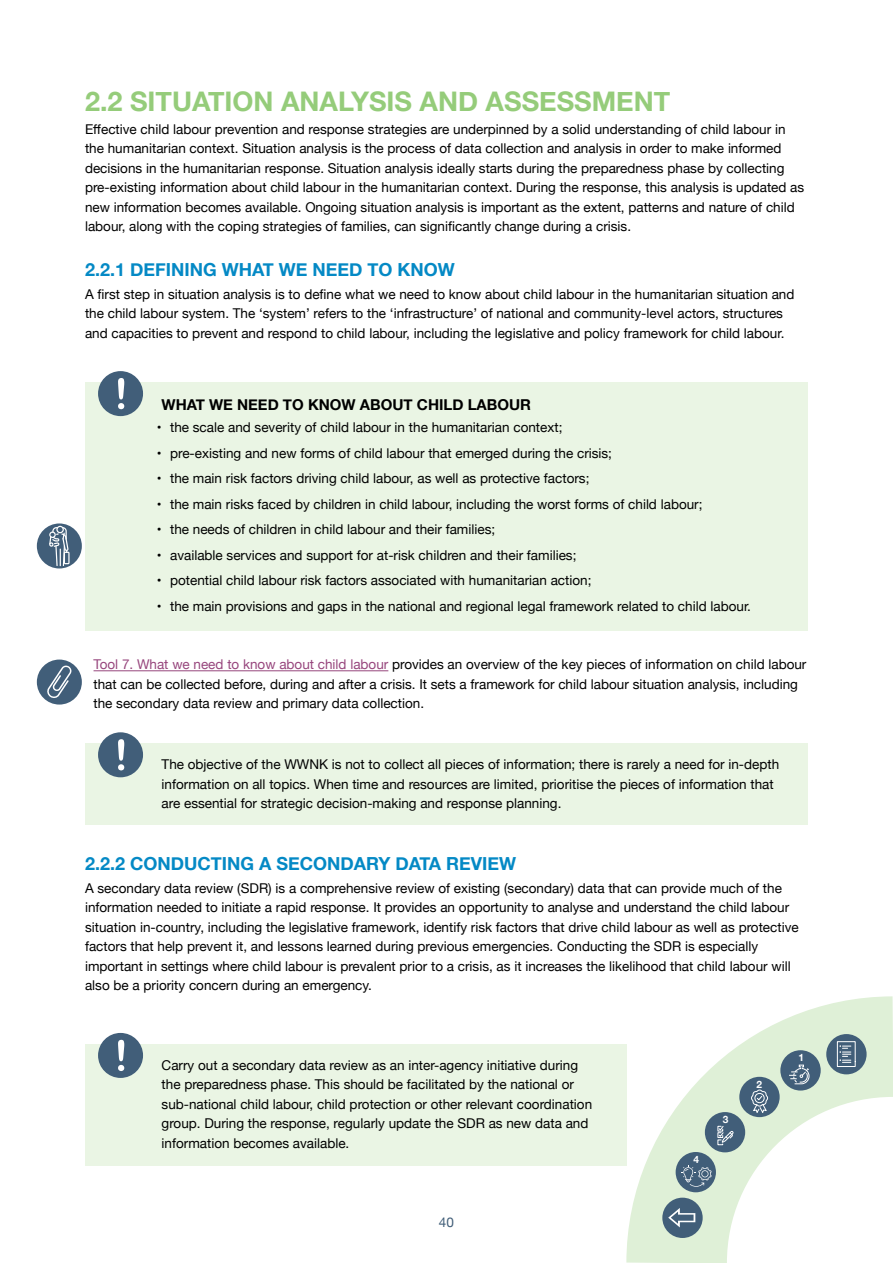
<style>
.page{position:relative;width:893px;height:1263px;background:#fff}
.page>*{position:absolute;margin:0;border:0;box-sizing:border-box;transform-origin:0 0}
.t1{font:700 27px "Helvetica Neue";color:#95cc7a}
.t2{font:700 18px "Helvetica Neue";color:#0489c5}
.t3{font:700 15px "Helvetica Neue";color:#000}
.t4{font:13.5px/19.5px "Helvetica Neue";color:#000}
.t5{font:13.5px "Helvetica Neue";color:#415e78}
.t6{font:700 10.05px "Helvetica Neue";color:#fff}
.s1{color:#97467d}
</style>
<div class="page">
<svg style="left:626px;top:996px;width:267px;height:267px"></svg>
<div style="left:662px;top:1198px;width:41px;height:40px;background:#415e79;border-radius:50%"></div>
<svg style="left:668px;top:1208px;width:27px;height:19px"></svg>
<div style="left:826px;top:1034px;width:41px;height:40px;background:#415e79;border-radius:50%"></div>
<svg style="left:836px;top:1041px;width:20px;height:26px"></svg>
<div style="left:780px;top:1050px;width:41px;height:40px;background:#415e79;border-radius:50%"></div>
<svg style="left:789px;top:1064px;width:21px;height:21px"></svg>
<div style="left:739px;top:1077px;width:41px;height:40px;background:#415e79;border-radius:50%"></div>
<svg style="left:751px;top:1089px;width:17px;height:24px"></svg>
<div style="left:754px;top:1093px;width:10px;height:10px;border:1px solid #fff;border-radius:50%"></div>
<div style="left:705px;top:1112px;width:40px;height:40px;background:#415e79;border-radius:50%"></div>
<svg style="left:717px;top:1125px;width:17px;height:21px"></svg>
<div style="left:676px;top:1152px;width:40px;height:40px;background:#415e79;border-radius:50%"></div>
<svg style="left:681px;top:1165px;width:31px;height:24px"></svg>
<hr style="left:94px;top:670px;width:294px;height:1px;background:#97467d">
<div style="left:85px;top:382px;width:723px;height:248px;background:#eaf5e4"></div>
<div style="left:85px;top:743px;width:723px;height:82px;background:#eaf5e4"></div>
<div style="left:85px;top:1044px;width:541px;height:122px;background:#eaf5e4"></div>
<div style="left:98px;top:371px;width:45px;height:45px;background:#415e79;border-radius:50%"></div>
<svg style="left:118px;top:378px;width:6px;height:31px"></svg>
<div style="left:98px;top:732px;width:45px;height:45px;background:#415e79;border-radius:50%"></div>
<svg style="left:118px;top:739px;width:6px;height:31px"></svg>
<div style="left:98px;top:1033px;width:45px;height:45px;background:#415e79;border-radius:50%"></div>
<svg style="left:118px;top:1040px;width:6px;height:31px"></svg>
<div style="left:37px;top:523px;width:45px;height:45px;background:#415e79;border-radius:50%"></div>
<svg style="left:49px;top:526px;width:21px;height:40px"></svg>
<div style="left:37px;top:659px;width:45px;height:45px;background:#415e79;border-radius:50%"></div>
<svg style="left:47px;top:665px;width:25px;height:33px"></svg>
<h1 class="t1" style="left:85px;top:81px;width:587px">2.2 SITUATION ANALYSIS AND ASSESSMENT</h1>
<p class="t4" style="left:85px;top:120px;width:721px">Effective child labour prevention and response strategies are underpinned by a solid understanding of child labour in the humanitarian context. Situation analysis is the process of data collection and analysis in order to make informed decisions in the humanitarian response. Situation analysis ideally starts during the preparedness phase by collecting pre-existing information about child labour in the humanitarian context. During the response, this analysis is updated as new information becomes available. Ongoing situation analysis is important as the extent, patterns and nature of child labour, along with the coping strategies of families, can significantly change during a crisis.</p>
<h2 class="t2" style="left:85px;top:256px;width:371px">2.2.1 DEFINING WHAT WE NEED TO KNOW</h2>
<p class="t4" style="left:85px;top:285px;width:711px">A first step in situation analysis is to define what we need to know about child labour in the humanitarian situation and the child labour system. The ‘system’ refers to the ‘infrastructure’ of national and community-level actors, structures and capacities to prevent and respond to child labour, including the legislative and policy framework for child labour.</p>
<p class="t3" style="left:162px;top:393px;width:371px">WHAT WE NEED TO KNOW ABOUT CHILD LABOUR</p>
<p class="t4" style="left:157px;top:418px;width:407px">• the scale and severity of child labour in the humanitarian context;</p>
<p class="t4" style="left:157px;top:444px;width:457px">• pre-existing and new forms of child labour that emerged during the crisis;</p>
<p class="t4" style="left:157px;top:469px;width:434px">• the main risk factors driving child labour, as well as protective factors;</p>
<p class="t4" style="left:157px;top:495px;width:547px">• the main risks faced by children in child labour, including the worst forms of child labour;</p>
<p class="t4" style="left:157px;top:520px;width:340px">• the needs of children in child labour and their families;</p>
<p class="t4" style="left:157px;top:546px;width:421px">• available services and support for at-risk children and their families;</p>
<p class="t4" style="left:157px;top:571px;width:436px">• potential child labour risk factors associated with humanitarian action;</p>
<p class="t4" style="left:157px;top:597px;width:596px">• the main provisions and gaps in the national and regional legal framework related to child labour.</p>
<p class="t4" style="left:94px;top:656px;width:714px"><span class="s1">Tool 7. What we need to know about child labour</span> provides an overview of the key pieces of information on child labour that can be collected before, during and after a crisis. It sets a framework for child labour situation analysis, including the secondary data review and primary data collection.</p>
<p class="t4" style="left:162px;top:755px;width:619px">The objective of the WWNK is not to collect all pieces of information; there is rarely a need for in-depth information on all topics. When time and resources are limited, prioritise the pieces of information that are essential for strategic decision-making and response planning.</p>
<h2 class="t2" style="left:85px;top:850px;width:433px">2.2.2 CONDUCTING A SECONDARY DATA REVIEW</h2>
<p class="t4" style="left:85px;top:879px;width:715px">A secondary data review (SDR) is a comprehensive review of existing (secondary) data that can provide much of the information needed to initiate a rapid response. It provides an opportunity to analyse and understand the child labour situation in-country, including the legislative framework, identify risk factors that drive child labour as well as protective factors that help prevent it, and lessons learned during previous emergencies. Conducting the SDR is especially important in settings where child labour is prevalent prior to a crisis, as it increases the likelihood that child labour will also be a priority concern during an emergency.</p>
<p class="t4" style="left:162px;top:1056px;width:432px">Carry out a secondary data review as an inter-agency initiative during the preparedness phase. This should be facilitated by the national or sub-national child labour, child protection or other relevant coordination group. During the response, regularly update the SDR as new data and information becomes available.</p>
<p class="t5" style="left:439px;top:1212px;width:17px">40</p>
<p class="t6" style="left:693px;top:1151px;width:7px">4</p>
<p class="t6" style="left:723px;top:1111px;width:7px">3</p>
<p class="t6" style="left:757px;top:1076px;width:7px">2</p>
<p class="t6" style="left:798px;top:1049px;width:7px">1</p>
</div>
